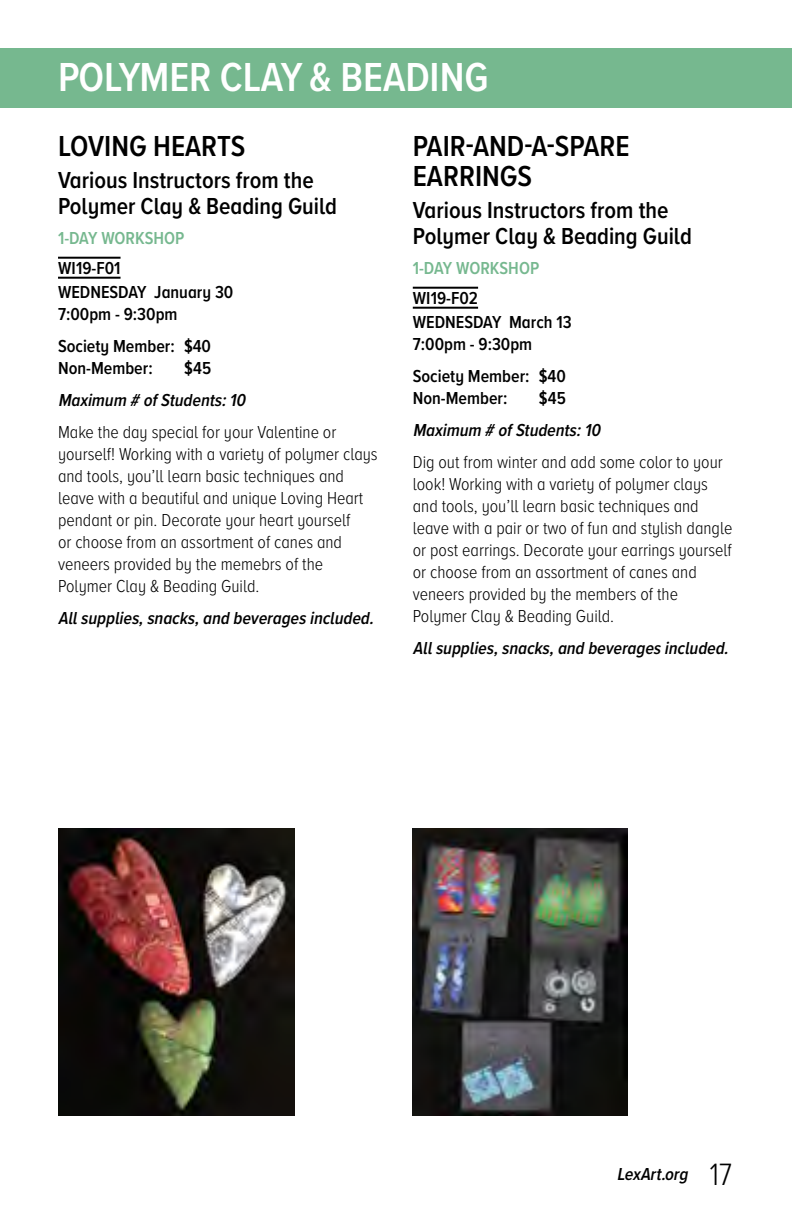
<style>
.page{position:relative;width:792px;height:1224px;background:#fff}
.page>*{position:absolute;margin:0;border:0;box-sizing:border-box;transform-origin:0 0}
.t1{font:600 42px "Proxima Nova Cond";letter-spacing:-.005em;color:#fff}
.t2{font:600 30px "Proxima Nova A Cond";letter-spacing:-.015em;color:#000}
.t3{font:600 24px/26px "Proxima Nova A Cond";color:#000}
.t4{font:300 18px/22px "Proxima Nova A Cond";color:#000}
.t5{font:600 18px/24px "Proxima Nova A Cond";color:#000}
.t6{font:italic 600 18px "Proxima Nova A Cond";color:#000}
.t7{font:600 18px "Proxima Nova A Cond";color:#76b88f}
.s1{font-weight:300;font-style:normal;font-size:32px}
</style>
<div class="page">
<hr style="left:58px;top:257px;width:63px;height:2px;background:#000">
<hr style="left:58px;top:277px;width:63px;height:2px;background:#000">
<hr style="left:413px;top:287px;width:65px;height:2px;background:#000">
<hr style="left:413px;top:307px;width:65px;height:2px;background:#000">
<img style="left:413px;top:828px;width:215px;height:288px">
<img style="left:58px;top:828px;width:236px;height:288px">
<div style="left:0;top:48px;width:792px;height:60px;background:#76b88f"></div>
<h1 class="t1" style="left:58px;top:46px;width:432px">POLYMER CLAY &amp; BEADING</h1>
<h2 class="t2" style="left:58px;top:124px;width:29px">Loving</h2>
<h2 class="t2" style="left:153px;top:124px;width:16px">Hearts</h2>
<h3 class="t3" style="left:58px;top:166px;width:281px">Various Instructors from the<br>Polymer Clay &amp; Beading Guild</h3>
<p class="t7" style="left:58px;top:224px;width:126px">1-DAY WORKSHOP</p>
<p class="t5" style="left:58px;top:255px;width:177px">WI19-F01<br>WEDNESDAY January 30</p>
<p class="t5" style="left:58px;top:297px;width:155px;line-height:32px">7:00pm - 9:30pm<br>Society Member: $40</p>
<p class="t5" style="left:58px;top:355px;width:96px">Non-Member:</p>
<p class="t5" style="left:184px;top:355px;width:29px">$45</p>
<p class="t6" style="left:58px;top:386px;width:193px">Maximum # ofStudents:10</p>
<p class="t4" style="left:58px;top:420px;width:321px">Make the day special for your Valentine or yourself! Working with a variety of polymer clays and tools, you’ll learn basic techniques and leave with a beautiful and unique Loving Heart pendant or pin. Decorate your heart yourself<br>or choose from an assortment of canes and veneers provided by the memebrs of the Polymer Clay &amp; Beading Guild.</p>
<p class="t6" style="left:58px;top:604px;width:322px">Allsupplies,snacks,and beveragesincluded.</p>
<h2 class="t2" style="left:413px;top:124px;width:14px">Pair</h2>
<h2 class="t2" style="left:466px;top:124px;width:134px">-and -a-Spare</h2>
<h2 class="t2" style="left:413px;top:154px;width:31px">Earrings</h2>
<h3 class="t3" style="left:413px;top:196px;width:281px">Various Instructors from the<br>Polymer Clay &amp; Beading Guild</h3>
<p class="t7" style="left:413px;top:254px;width:126px">1-DAY WORKSHOP</p>
<p class="t5" style="left:413px;top:285px;width:160px">WI19-F02<br>WEDNESDAY March 13</p>
<p class="t5" style="left:413px;top:327px;width:155px;line-height:32px">7:00pm - 9:30pm<br>Society Member: $40</p>
<p class="t5" style="left:413px;top:385px;width:96px">Non-Member:</p>
<p class="t5" style="left:539px;top:385px;width:29px">$45</p>
<p class="t6" style="left:413px;top:416px;width:193px">Maximum # ofStudents:10</p>
<p class="t4" style="left:413px;top:450px;width:321px">Dig out from winter and add some color to your look! Working with a variety of polymer clays and tools, you’ll learn basic techniques and leave with a pair or two of fun and stylish dangle or post earrings. Decorate your earrings yourself or choose from an assortment of canes and veneers provided by the members of the Polymer Clay &amp; Beading Guild.</p>
<p class="t6" style="left:413px;top:634px;width:322px">Allsupplies,snacks,and beveragesincluded.</p>
<p class="t6" style="left:617px;top:1161px;width:116px">LexArt.org <span class="s1">1 7</span></p>
</div>
